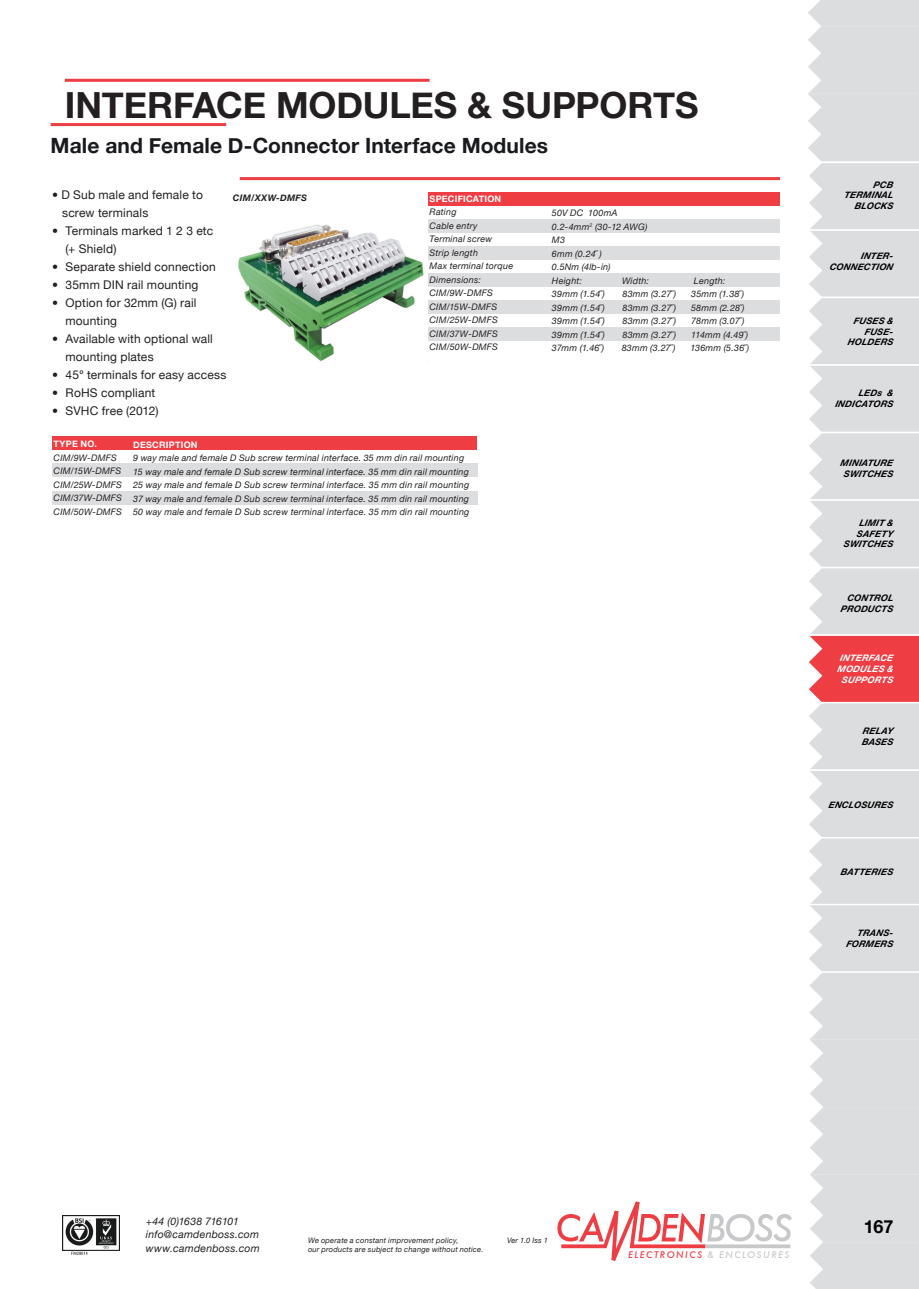
<style>
.page{position:relative;width:919px;height:1289px;background:#fff}
.page>*{position:absolute;margin:0;border:0;box-sizing:border-box;transform-origin:0 0}
.t1{font:700 36px "Helvetica Neue";letter-spacing:-.005em;color:#231f20}
.t2{font:700 21px "Helvetica Neue";color:#191a1d}
.t3{font:700 18px "Helvetica Neue";color:#000}
.t4{font:12px/18px "Helvetica Neue";letter-spacing:.015em;color:#231f20}
.t5{font:italic 10.5px/13.5px "Helvetica Neue";letter-spacing:.02em;color:#231f20}
.t6{font:italic 9px/13.5px "Helvetica Neue";letter-spacing:.025em;color:#231f20}
.t7{font:italic 700 9px/10.8px "Helvetica Neue";letter-spacing:.025em;color:#000;text-align:right}
.t8{font:700 9px "Helvetica Neue";letter-spacing:.025em;color:#fff}
.t9{font:italic 700 9px/10.8px "Helvetica Neue";letter-spacing:.025em;color:#fff;text-align:center}
.t10{font:italic 500 9px "Futura";letter-spacing:.17em;color:#ee3d43}
.t11{font:italic 700 9px "Helvetica Neue";color:#231f20}
.t12{font:italic 7.5px/9px "Helvetica Neue";letter-spacing:.025em;color:#231f20}
.s1{font-weight:700}
.s2{color:#c7c8ca}
</style>
<div class="page">
<svg style="left:808px;top:0;width:110px;height:1288px;background:#e0d9da"></svg>
<hr style="left:65px;top:79px;width:364px;height:3px;background:#ee3d43">
<svg style="left:557px;top:1201px;width:235px;height:60px"></svg>
<img style="left:62px;top:1215px;width:57px;height:40px">
<div style="left:429px;top:219px;width:351px;height:14px;background:#dcdddf"></div>
<div style="left:429px;top:246px;width:351px;height:14px;background:#dcdddf"></div>
<div style="left:429px;top:327px;width:351px;height:14px;background:#dcdddf"></div>
<div style="left:429px;top:300px;width:351px;height:14px;background:#dcdddf"></div>
<div style="left:429px;top:273px;width:351px;height:14px;background:#dcdddf"></div>
<hr style="left:240px;top:177px;width:540px;height:3px;background:#ee3d43">
<div style="left:429px;top:192px;width:351px;height:14px;background:#ee3d43"></div>
<div style="left:52px;top:464px;width:425px;height:13px;background:#dcdddf"></div>
<div style="left:52px;top:491px;width:425px;height:13px;background:#dcdddf"></div>
<div style="left:52px;top:437px;width:425px;height:13px;background:#ee3d43"></div>
<hr style="left:51px;top:123px;width:175px;height:3px;background:#ee3d43">
<img style="left:238px;top:224px;width:186px;height:138px">
<h1 class="t1" style="left:65px;top:83px;width:635px">INTERFACE MODULES &amp; SUPPORTS</h1>
<h2 class="t2" style="left:51px;top:132px;width:499px">MALE AND FEMALE D-CONNECTOR INTERFACE MODULES</h2>
<h3 class="t4" style="left:62px;top:186px;width:142px;text-indent:-10px">• D Sub male and female to screw terminals</h3>
<h3 class="t4" style="left:65px;top:222px;width:149px;text-indent:-13px">• Terminals marked 1 2 3 etc (+ Shield)</h3>
<h3 class="t4" style="left:52px;top:258px;width:165px">• Separate shield connection</h3>
<h3 class="t4" style="left:52px;top:276px;width:148px">• 35mm DIN rail mounting</h3>
<h3 class="t4" style="left:65px;top:294px;width:133px;text-indent:-13px">• Option for 32mm (G) rail mounting</h3>
<h3 class="t4" style="left:65px;top:330px;width:149px;text-indent:-13px">• Available with optional wall mounting plates</h3>
<h3 class="t4" style="left:52px;top:366px;width:176px">• 45<span class="s1">°</span> terminals for easy access</h3>
<h3 class="t4" style="left:52px;top:384px;width:105px">• RoHS compliant</h3>
<h3 class="t4" style="left:52px;top:402px;width:108px">• SVHC free (2012)</h3>
<p class="t8" style="left:54px;top:438px;width:45px">TYPE NO.</p>
<p class="t6" style="left:54px;top:451px;width:70px">CIM/9W-DMFS<br>CIM/15W-DMFS<br>CIM/25W-DMFS<br>CIM/37W-DMFS<br>CIM/50W-DMFS</p>
<p class="t11" style="left:233px;top:192px;width:55px">CIM/XXW-DMFS</p>
<p class="t8" style="left:429px;top:193px;width:73px">SPECIFICATION</p>
<p class="t6" style="left:429px;top:205px;width:85px">Rating<br>Cable entry<br>Terminal screw<br>Strip length<br>Max terminal torque<br>Dimensions:<br>CIM/9W-DMFS<br>CIM/15W-DMFS<br>CIM/25W-DMFS<br>CIM/37W-DMFS<br>CIM/50W-DMFS</p>
<p class="t6" style="left:552px;top:206px;width:97px">50V DC 100mA<br>0.2-4mm<sup>2</sup> (30-12 AWG)<br>M3<br>6mm (0.24 ̋)<br>0.5Nm (4lb-in)<br>Height:</p>
<p class="t6" style="left:622px;top:273px;width:28px">Width:</p>
<p class="t6" style="left:694px;top:273px;width:33px">Length:</p>
<p class="t6" style="left:552px;top:287px;width:55px">39mm (1.54 ̋)</p>
<p class="t6" style="left:622px;top:287px;width:55px">83mm (3.27 ̋)</p>
<p class="t6" style="left:691px;top:287px;width:55px">35mm (1.38 ̋)</p>
<p class="t6" style="left:552px;top:300px;width:55px">39mm (1.54 ̋)</p>
<p class="t6" style="left:622px;top:300px;width:55px">83mm (3.27 ̋)</p>
<p class="t6" style="left:691px;top:300px;width:55px">58mm (2.28 ̋)</p>
<p class="t6" style="left:552px;top:314px;width:55px">39mm (1.54 ̋)</p>
<p class="t6" style="left:622px;top:314px;width:55px">83mm (3.27 ̋)</p>
<p class="t6" style="left:691px;top:314px;width:55px">78mm (3.07 ̋)</p>
<p class="t6" style="left:552px;top:327px;width:55px">39mm (1.54 ̋)</p>
<p class="t6" style="left:622px;top:327px;width:55px">83mm (3.27 ̋)</p>
<p class="t6" style="left:691px;top:327px;width:59px">114mm (4.49 ̋)</p>
<p class="t6" style="left:552px;top:341px;width:54px">37mm (1.46 ̋)</p>
<p class="t6" style="left:621px;top:341px;width:55px">83mm (3.27 ̋)</p>
<p class="t6" style="left:690px;top:341px;width:60px">136mm (5.36 ̋)</p>
<p class="t8" style="left:133px;top:439px;width:66px">DESCRIPTION</p>
<p class="t6" style="left:133px;top:451px;width:338px">9 way male and female D Sub screw terminal interface. 35 mm din rail mounting 15 way male and female D Sub screw terminal interface. 35 mm din rail mounting 25 way male and female D Sub screw terminal interface. 35 mm din rail mounting 37 way male and female D Sub screw terminal interface. 35 mm din rail mounting 50 way male and female D Sub screw terminal interface. 35 mm din rail mounting</p>
<p class="t7" style="left:844px;top:179px;width:52px">PCB<br>TERMINA L<br>BLOCKS</p>
<p class="t7" style="left:829px;top:250px;width:67px">INTER-<br>CONNECTION</p>
<p class="t7" style="left:847px;top:315px;width:49px">FUSES &amp;<br>FUSE-<br>HOLDERS</p>
<p class="t7" style="left:834px;top:387px;width:61px">S &amp;<br>INDICATORS</p>
<p class="t7" style="left:858px;top:387px;width:8px">LED</p>
<p class="t7" style="left:840px;top:457px;width:56px;text-align:center">MINIA TURE<br>SWITCHES</p>
<p class="t7" style="left:843px;top:517px;width:53px">LIMIT &amp;<br>SAFETY<br>SWITCHES</p>
<p class="t7" style="left:840px;top:592px;width:56px">CONTROL<br>PRODUCTS</p>
<p class="t9" style="left:837px;top:652px;width:59px">INTERFACE<br>MODULES &amp;<br>SUPPORTS</p>
<p class="t7" style="left:861px;top:725px;width:35px;text-align:left">RELAY<br>BA SES</p>
<p class="t7" style="left:828px;top:798px;width:68px">ENCLOSURES</p>
<p class="t7" style="left:840px;top:866px;width:56px">BA TTERIES</p>
<p class="t7" style="left:846px;top:927px;width:50px">TRA NS-<br>FORMERS</p>
<p class="t5" style="left:146px;top:1214px;width:115px">+44 (0)1638 716101 info@camdenboss.com www.camdenboss.com</p>
<p class="t12" style="left:308px;top:1235px;width:177px">We operate a constant improvement policy,<br>our products are subject to change without notice.</p>
<p class="t12" style="left:507px;top:1235px;width:42px">Ver 1.0 Iss 1</p>
<p class="t10" style="left:628px;top:1248px;width:163px">ELECTRONICS <span class="s2">&amp; ENCLOSURES</span></p>
<h3 class="t3" style="left:863px;top:1214px;width:31px">167</h3>
</div>
